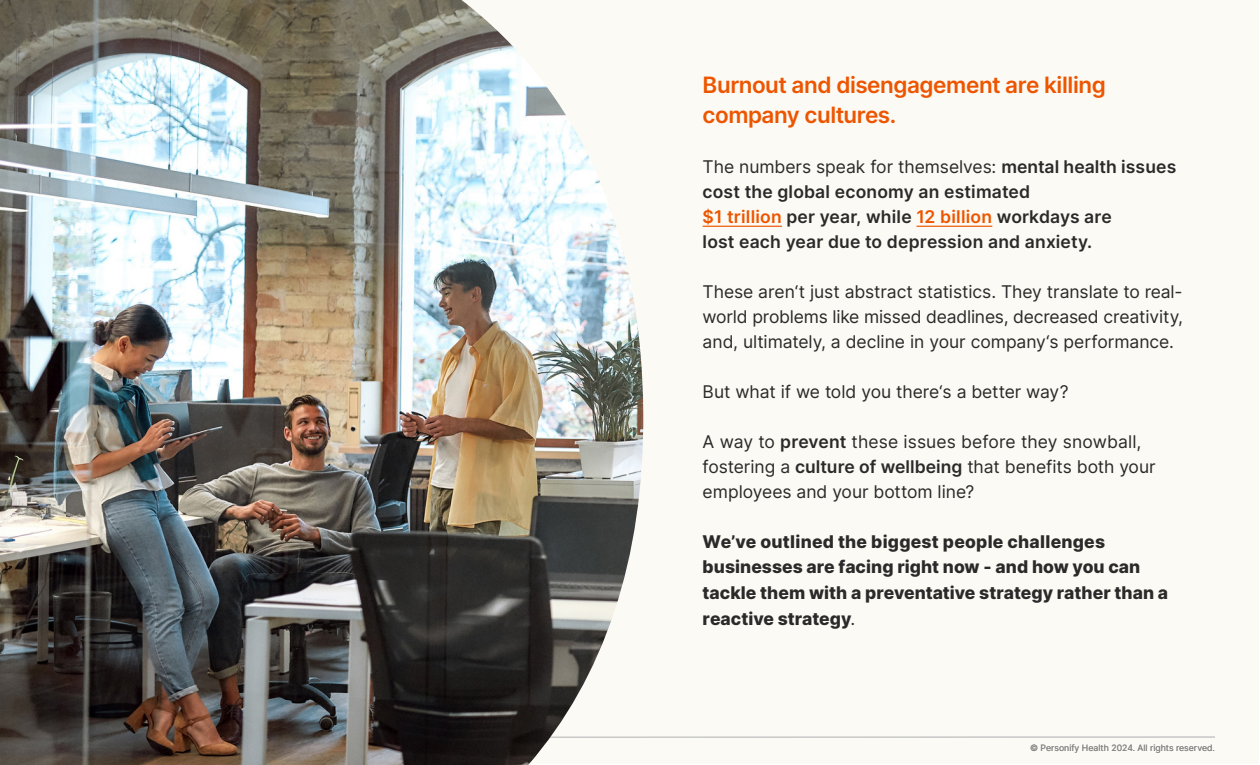
<style>
.page{position:relative;width:1260px;height:765px;background:#fff}
.page>*{position:absolute;margin:0;border:0;box-sizing:border-box;transform-origin:0 0}
.t1{font:600 22.5px/30px "Inter";letter-spacing:-.02em;color:#ed5500}
.t2{font:17.5px/25px "Inter";color:#2a2a2a;text-align:justify}
.t3{font:600 17.5px/25px "Inter";letter-spacing:.01em;color:#2a2a2a}
.t4{font:800 17.5px/25.4px "Inter";letter-spacing:.005em;color:#2a2a2a}
.t5{font:8.75px "Inter";color:#878787}
.s1{font-weight:400}
.s2{color:#ed5500}
.s3{font-weight:600}
</style>
<div class="page">
<div style="left:1px;top:1px;width:1258px;height:763px;background:#fcfaf4"></div>
<hr style="left:45px;top:737px;width:1170px;height:1px;background:#c6c6c6">
<hr style="left:703px;top:226px;width:79px;height:1px;background:#ed5500">
<hr style="left:917px;top:226px;width:75px;height:1px;background:#ed5500">
<img style="left:0;top:0;width:644px;height:765px">
<p class="t1" style="left:703px;top:70px;width:405px">Burnout and disengagement are killing company cultures.</p>
<p class="t3" style="left:703px;top:154px;width:475px"><span class="s1">The numbers speak for themselves:</span> mental health issues cost the global economy an estimated<br><span class="s2">$1 trillion</span> per year, while <span class="s2">12 billion</span> workdays are<br>lost each year due to depression and anxiety.</p>
<p class="t2" style="left:703px;top:279px;width:482px">These aren‘t just abstract statistics. They translate to real&shy;world problems like missed deadlines, decreased creativity, and, ultimately, a decline in your company‘s performance.</p>
<p class="t2" style="left:703px;top:379px;width:367px">But what if we told you there‘s a better way?</p>
<p class="t2" style="left:703px;top:429px;width:455px;text-align:left">A way to <span class="s3">prevent</span> these issues before they snowball, fostering a <span class="s3">culture of wellbeing</span> that benefits both your employees and your bottom line?</p>
<p class="t4" style="left:703px;top:529px;width:467px">We’ve outlined the biggest people challenges businesses are facing right now - and how you can tackle them with a preventative strategy rather than a reactive strategy<span class="s1">.</span></p>
<p class="t5" style="left:1030px;top:741px;width:186px">© Personify Health 2024. All rights reserved.</p>
</div>
